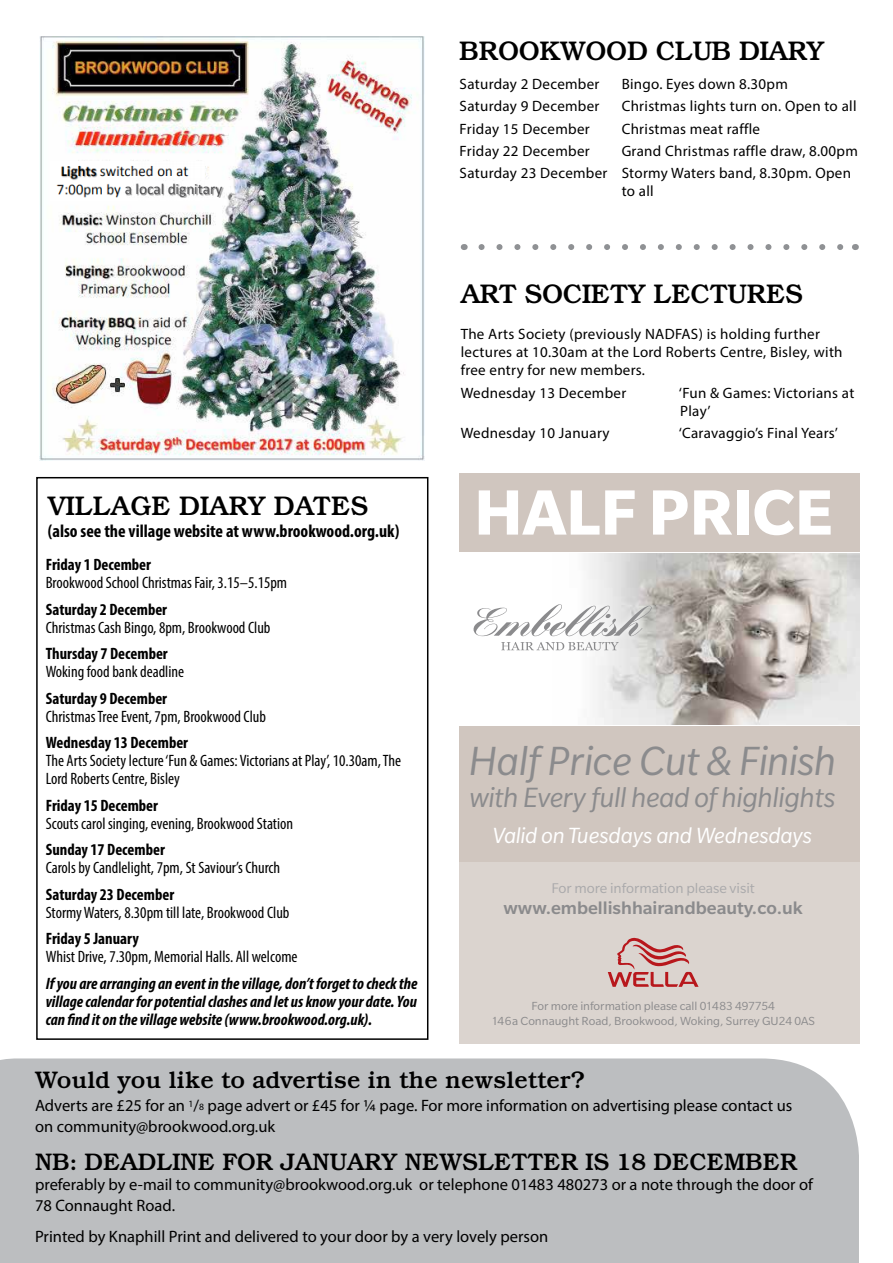
<style>
.page{position:relative;width:893px;height:1263px;background:#fff}
.page>*{position:absolute;margin:0;border:0;box-sizing:border-box;transform-origin:0 0}
.t1{font:700 69.6px "Slate Pro";color:#fff}
.t2{font:italic 44.4px "Slate Pro";letter-spacing:-.015em;color:#8b8b8d}
.t3{font:italic 30.3px "Slate Pro";letter-spacing:-.01em;color:#8b8b8d}
.t4{font:500 27px "Bookman";letter-spacing:-.01em;color:#000}
.t5{font:500 24px "Bookman";color:#000}
.t6{font:italic 23.85px "Slate Pro";letter-spacing:-.01em;color:#fff}
.t7{font:500 19.2px "Slate Pro";color:#8b8b8d}
.t8{font:700 condensed 18px "Myriad Pro";color:#000}
.t9{font:condensed 16.5px/18px "Myriad Pro";color:#000}
.t10{font:16.5px/21.6px "Myriad Pro";color:#000}
.t11{font:italic 700 condensed 16.5px/18px "Myriad Pro";color:#000;text-align:justify}
.t12{font:700 condensed 16.5px "Myriad Pro";color:#000}
.t13{font:15.3px "Slate Pro";color:#aaaaac}
.t14{font:15.3px "Calibri";color:#4d4d4f}
.t15{font:15px/18px "Myriad Pro";letter-spacing:.02em;color:#000}
.t16{font:12.75px/15.3px "Slate Pro";color:#8b8b8d;text-align:center}
.s1{font-size:9.6px}
</style>
<div class="page">
<div style="left:36px;top:477px;width:392px;height:563px;border:2px solid #000"></div>
<div style="left:0;top:1058px;width:859px;height:205px;background:#bcbec0"></div>
<div style="left:460px;top:727px;width:400px;height:316px;background:#dbd4cf"></div>
<div style="left:460px;top:726px;width:400px;height:136px;background:#d0c6bf"></div>
<div style="left:460px;top:473px;width:400px;height:78px;background:#d0c6bf"></div>
<img style="left:588px;top:554px;width:272px;height:170px">
<svg style="left:608px;top:938px;width:91px;height:49px"></svg>
<svg style="left:473px;top:598px;width:185px;height:59px"></svg>
<svg style="left:474px;top:604px;width:178px;height:32px"></svg>
<svg style="left:501px;top:642px;width:118px;height:8px"></svg>
<svg style="left:481px;top:244px;width:363px;height:6px"></svg>
<img style="left:40px;top:37px;width:385px;height:424px">
<img style="left:51px;top:161px;width:153px;height:40px">
<img style="left:115px;top:175px;width:98px;height:34px">
<img style="left:213px;top:175px;width:24px;height:34px">
<p class="t14" style="left:125px;top:179px;width:99px">a local dignitary</p>
<h3 class="t4" style="left:48px;top:490px;width:322px">VILLAGE DIARY DATES</h3>
<p class="t8" style="left:48px;top:519px;width:353px">(also see the village website at www.brookwood.org.uk)</p>
<p class="t12" style="left:46px;top:554px;width:107px">Friday 1 December</p>
<p class="t9" style="left:46px;top:573px;width:243px">Brookwood School Christmas Fair, 3.15–5.15pm</p>
<p class="t12" style="left:46px;top:599px;width:123px">Saturday 2 December</p>
<p class="t9" style="left:46px;top:618px;width:226px">Christmas Cash Bingo, 8pm, Brookwood Club</p>
<p class="t12" style="left:46px;top:643px;width:124px">Thursday 7 December</p>
<p class="t9" style="left:46px;top:662px;width:140px">Woking food bank deadline</p>
<p class="t12" style="left:46px;top:688px;width:123px">Saturday 9 December</p>
<p class="t9" style="left:46px;top:707px;width:222px">Christmas Tree Event, 7pm, Brookwood Club</p>
<p class="t12" style="left:46px;top:732px;width:144px">Wednesday 13 December</p>
<p class="t9" style="left:46px;top:751px;width:357px">The Arts Society lecture ‘Fun &amp; Games: Victorians at Play’, 10.30am, The<br>Lord Roberts Centre, Bisley</p>
<p class="t12" style="left:46px;top:795px;width:114px">Friday 15 December</p>
<p class="t9" style="left:46px;top:814px;width:249px">Scouts carol singing, evening, Brookwood Station</p>
<p class="t12" style="left:46px;top:839px;width:121px">Sunday 17 December</p>
<p class="t9" style="left:46px;top:858px;width:236px">Carols by Candlelight, 7pm, St Saviour’s Church</p>
<p class="t12" style="left:46px;top:884px;width:130px">Saturday 23 December</p>
<p class="t9" style="left:46px;top:903px;width:245px">Stormy Waters, 8.30pm till late, Brookwood Club</p>
<p class="t12" style="left:46px;top:928px;width:95px">Friday 5 January</p>
<p class="t9" style="left:46px;top:947px;width:253px">Whist Drive, 7.30pm, Memorial Halls. All welcome</p>
<p class="t11" style="left:46px;top:974px;width:373px">If you are arranging an event in the village, don’t forget to check the village calendar for potential clashes and let us know your date. You can find it on the village website (www.brookwood.org.uk).</p>
<h3 class="t4" style="left:460px;top:35px;width:366px">BROOKWOOD CLUB DIARY</h3>
<p class="t15" style="left:460px;top:75px;width:141px">Saturday 2 December</p>
<p class="t15" style="left:622px;top:75px;width:168px">Bingo. Eyes down 8.30pm</p>
<p class="t15" style="left:460px;top:97px;width:141px">Saturday 9 December</p>
<p class="t15" style="left:622px;top:97px;width:236px">Christmas lights turn on. Open to all</p>
<p class="t15" style="left:460px;top:119px;width:132px">Friday 15 December</p>
<p class="t15" style="left:622px;top:119px;width:140px">Christmas meat raffle</p>
<p class="t15" style="left:460px;top:142px;width:132px">Friday 22 December</p>
<p class="t15" style="left:460px;top:140px;width:400px;line-height:22.2px;text-indent:162px">Grand Christmas raffle draw, 8.00pm<br>Saturday 23 December Stormy Waters band, 8.30pm. Open</p>
<p class="t15" style="left:622px;top:182px;width:34px">to all</p>
<h3 class="t4" style="left:461px;top:278px;width:344px">ART SOCIETY LECTURES</h3>
<p class="t15" style="left:461px;top:325px;width:383px">The Arts Society (previously NADFAS) is holding further lectures at 10.30am at the Lord Roberts Centre, Bisley, with free entry for new members.</p>
<p class="t15" style="left:461px;top:383px;width:167px">Wednesday 13 December</p>
<p class="t15" style="left:679px;top:383px;width:177px">‘Fun &amp; Games: Victorians at<br>Play’</p>
<p class="t15" style="left:461px;top:424px;width:150px">Wednesday 10 January</p>
<p class="t15" style="left:679px;top:424px;width:161px">‘Caravaggio’s Final Years’</p>
<h1 class="t1" style="left:474px;top:474px;width:360px">HALF PRICE</h1>
<h2 class="t2" style="left:469px;top:738px;width:369px">Half Price Cut &amp; Finish</h2>
<h3 class="t3" style="left:470px;top:782px;width:367px">with Every full head of highlights</h3>
<h3 class="t6" style="left:493px;top:822px;width:321px">Valid on Tuesdays and Wednesdays</h3>
<p class="t13" style="left:551px;top:880px;width:205px">For more information please visit</p>
<p class="t7" style="left:503px;top:898px;width:301px">www.embellishhairandbeauty.co.uk</p>
<p class="t16" style="left:492px;top:998px;width:325px">For more information please call 01483 497754<br>146a Connaught Road, Brookwood, Woking, Surrey GU24 0AS</p>
<h3 class="t5" style="left:35px;top:1066px;width:552px">Would you like to advertise in the newsletter?</h3>
<p class="t10" style="left:35px;top:1094px;width:759px">Adverts are £25 for an <sup>1</sup>/<span class="s1">8</span> page advert or £45 for ¼ page. For more information on advertising please contact us on community@brookwood.org.uk</p>
<h3 class="t5" style="left:35px;top:1147px;width:764px">NB: DEADLINE FOR JANUARY NEWSLETTER IS 18 DECEMBER</h3>
<p class="t10" style="left:35px;top:1173px;width:779px">preferably by e-mail to community@brookwood.org.uk or telephone 01483 480273 or a note through the door of<br>78 Connaught Road.</p>
<p class="t10" style="left:35px;top:1225px;width:515px">Printed by Knaphill Print and delivered to your door by a very lovely person</p>
</div>
